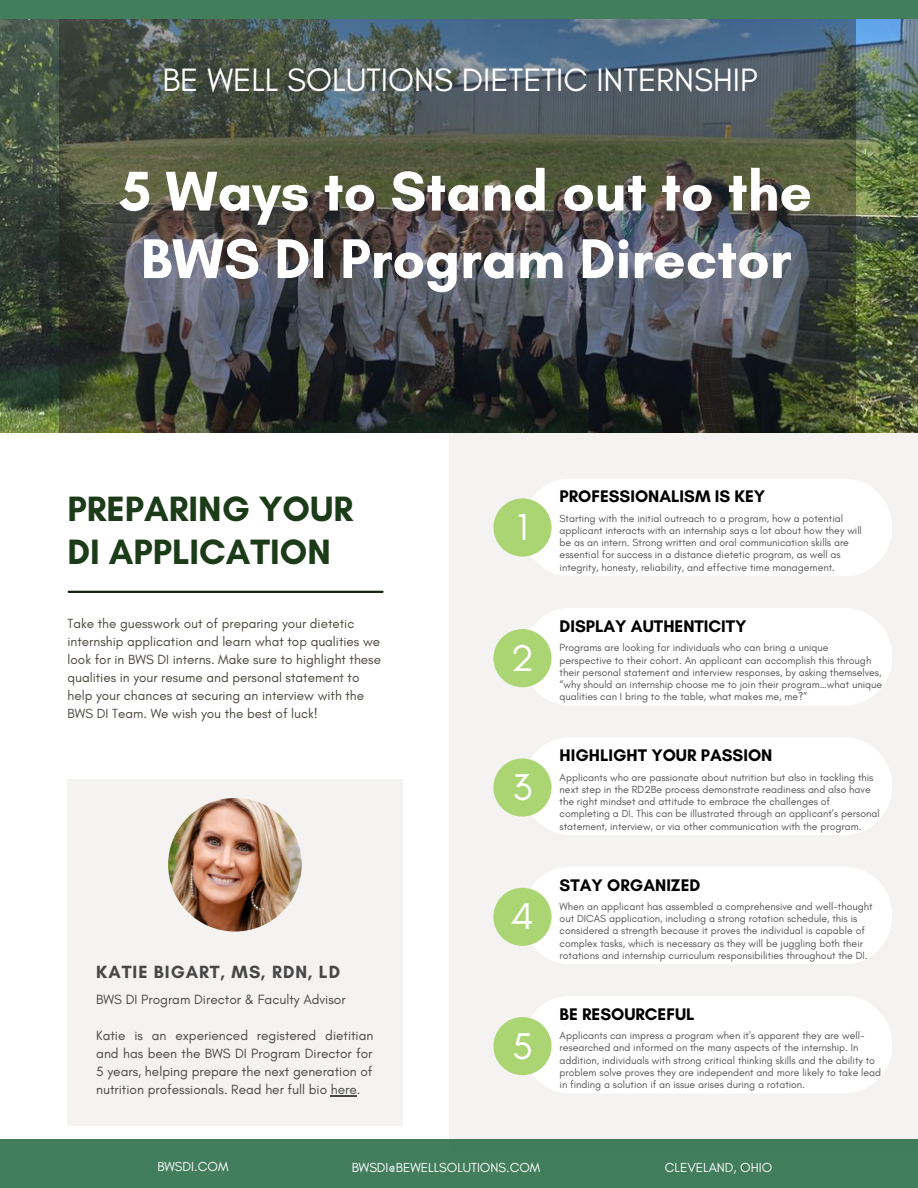
<style>
.page{position:relative;width:918px;height:1188px;background:#fff}
.page>*{position:absolute;margin:0;border:0;box-sizing:border-box;transform-origin:0 0}
.t1{font:700 57px/67.5px "Glacial Indifference";color:#fff;text-align:center}
.t2{font:37.95px "Glacial Indifference";color:#fff}
.t3{font:700 35.85px "Glacial Indifference";color:#1c3b18}
.t4{font:33px "Glacial Indifference";color:#fff}
.t5{font:700 18px "Glacial Indifference";letter-spacing:.055em;color:#474747}
.t6{font:700 17.1px "Glacial Indifference";color:#000}
.t7{font:13.65px/18px "Glacial Indifference";color:#474747;text-align:justify}
.t8{font:13.5px/18px "Glacial Indifference";color:#4a4640}
.t9{font:13.35px "Glacial Indifference";color:#fff}
.t10{font:10.5px/12.3px "Glacial Indifference";color:#545454}
</style>
<div class="page">
<hr style="left:69px;top:591px;width:314px;height:2px;background:#10240e">
<div style="left:68px;top:779px;width:334px;height:347px;background:#f4f3f2"></div>
<div style="left:449px;top:371px;width:469px;height:783px;background:#f4f3f2"></div>
<div style="left:0;top:0;width:918px;height:29px;background:#427d5c"></div>
<img style="left:1px;top:20px;width:917px;height:413px">
<img style="left:59px;top:20px;width:797px;height:413px">
<div style="left:0;top:1140px;width:918px;height:48px;background:#427d5c"></div>
<img style="left:168px;top:798px;width:134px;height:134px;border-radius:50%">
<div style="left:522px;top:737px;width:370px;height:98px;background:#fff;border-radius:48px"></div>
<div style="left:493px;top:758px;width:59px;height:59px;background:#aad572;border-radius:50%"></div>
<div style="left:522px;top:867px;width:370px;height:97px;background:#fff;border-radius:48px"></div>
<div style="left:493px;top:888px;width:59px;height:58px;background:#aad572;border-radius:50%"></div>
<div style="left:522px;top:608px;width:370px;height:97px;background:#fff;border-radius:48px"></div>
<div style="left:493px;top:629px;width:59px;height:58px;background:#aad572;border-radius:50%"></div>
<div style="left:522px;top:479px;width:370px;height:97px;background:#fff;border-radius:48px"></div>
<div style="left:493px;top:498px;width:59px;height:59px;background:#aad572;border-radius:50%"></div>
<svg style="left:331px;top:1095px;width:26px;height:1px"></svg>
<div style="left:522px;top:996px;width:370px;height:97px;background:#fff;border-radius:48px"></div>
<div style="left:493px;top:1017px;width:59px;height:58px;background:#aad572;border-radius:50%"></div>
<p class="t4" style="left:162px;top:60px;width:597px">BE WELL SOLUTIONS DIETETIC INTERNSHIP</p>
<p class="t1" style="left:120px;top:157px;width:693px">5 Ways to Stand out to the<br>BWS DI Program Director</p>
<p class="t3" style="left:68px;top:487px;width:287px">PREPARING YOUR</p>
<p class="t3" style="left:68px;top:530px;width:265px">DI APPLICATION</p>
<p class="t8" style="left:68px;top:614px;width:315px">Take the guesswork out of preparing your dietetic internship application and learn what top qualities we look for in BWS DI interns. Make sure to highlight these qualities in your resume and personal statement to help your chances at securing an interview with the BWS DI Team. We wish you the best of luck!</p>
<p class="t5" style="left:96px;top:961px;width:245px">KATIE BIGART, MS, RDN, LD</p>
<p class="t7" style="left:96px;top:991px;width:251px">BWS DI Program Director &amp; Faculty Advisor</p>
<p class="t7" style="left:96px;top:1026px;width:279px">Katie is an experienced registered dietitian and has been the BWS DI Program Director for 5 years, helping prepare the next generation of nutrition professionals. Read her full bio here.</p>
<p class="t6" style="left:560px;top:486px;width:207px">PROFESSIONALISM IS KEY</p>
<p class="t2" style="left:517px;top:504px;width:12px">1</p>
<p class="t10" style="left:560px;top:512px;width:304px">Starting with the initial outreach to a program, how a potential applicant interacts with an internship says a lot about how they will be as an intern. Strong written and oral communication skills are essential for success in a distance dietetic program, as well as integrity, honesty, reliability, and effective time management.</p>
<p class="t2" style="left:511px;top:635px;width:25px">2</p>
<p class="t2" style="left:513px;top:764px;width:21px">3</p>
<p class="t2" style="left:511px;top:893px;width:24px">4</p>
<p class="t2" style="left:512px;top:1022px;width:22px">5</p>
<p class="t6" style="left:560px;top:616px;width:189px">DISPLAY AUTHENTICITY</p>
<p class="t10" style="left:560px;top:641px;width:324px">Programs are looking for individuals who can bring a unique perspective to their cohort. An applicant can accomplish this through their personal statement and interview responses, by asking themselves, “why should an internship choose me to join their program…what unique qualities can I bring to the table, what makes me, me?”</p>
<p class="t6" style="left:560px;top:745px;width:214px">HIGHLIGHT YOUR PASSION</p>
<p class="t10" style="left:560px;top:771px;width:322px">Applicants who are passionate about nutrition but also in tackling this next step in the RD2Be process demonstrate readiness and also have the right mindset and attitude to embrace the challenges of completing a DI. This can be illustrated through an applicant’s personal statement, interview, or via other communication with the program.</p>
<p class="t6" style="left:560px;top:874px;width:142px">STAY ORGANIZED</p>
<p class="t10" style="left:560px;top:900px;width:315px">When an applicant has assembled a comprehensive and well-thought out DICAS application, including a strong rotation schedule, this is considered a strength because it proves the individual is capable of complex tasks, which is necessary as they will be juggling both their rotations and internship curriculum responsibilities throughout the DI.</p>
<p class="t6" style="left:560px;top:1004px;width:137px">BE RESOURCEFUL</p>
<p class="t10" style="left:560px;top:1029px;width:323px">Applicants can impress a program when it's apparent they are well&shy;researched and informed on the many aspects of the internship. In addition, individuals with strong critical thinking skills and the ability to problem solve proves they are independent and more likely to take lead in finding a solution if an issue arises during a rotation.</p>
<p class="t9" style="left:157px;top:1159px;width:73px">BWSDI.COM</p>
<p class="t9" style="left:352px;top:1159px;width:190px">BWSDI@BEWELLSOLUTIONS.COM</p>
<p class="t9" style="left:665px;top:1159px;width:109px">CLEVELAND, OHIO</p>
</div>
